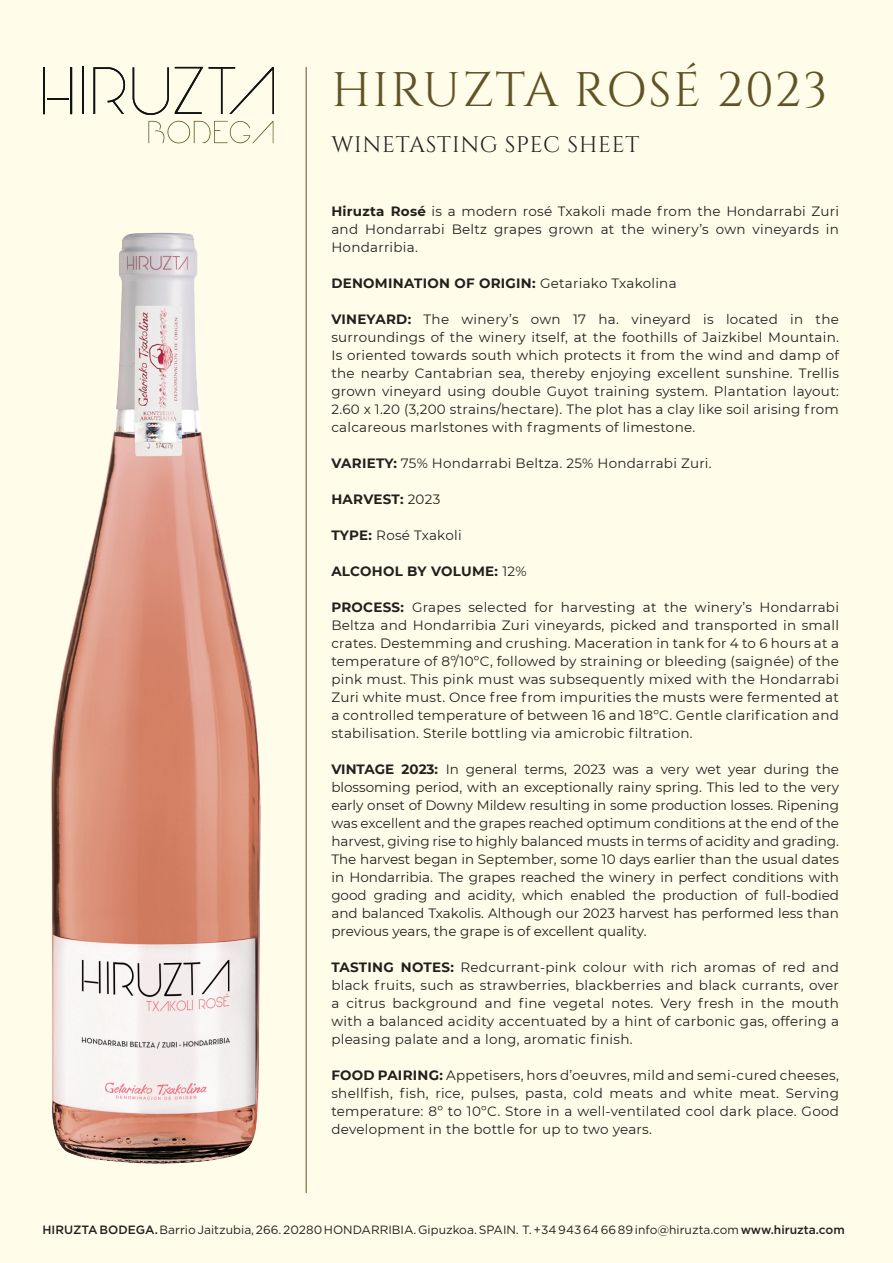
<style>
.page{position:relative;width:893px;height:1263px;background:#fffde9}
.page>*{position:absolute;margin:0;border:0;box-sizing:border-box;transform-origin:0 0}
.t1{font:48.45px "Cinzel";letter-spacing:.035em;color:#615325}
.t2{font:22.5px "Cinzel";letter-spacing:.035em;color:#231f20}
.t3{font:13.5px/18px "Montserrat";letter-spacing:.02em;color:#231f20;text-align:justify}
.t4{font:700 13.5px "Montserrat";letter-spacing:.02em;color:#231f20}
.t5{font:12px "Gotham";color:#231f20}
.s1{font-weight:700}
.s2{font-weight:400}
.s3{font-weight:500}
</style>
<div class="page">
<svg style="left:148px;top:121px;width:125px;height:22px"></svg>
<hr style="left:43px;top:67px;width:2px;height:47px;background:#101414">
<hr style="left:70px;top:67px;width:2px;height:47px;background:#101414">
<hr style="left:47px;top:98px;width:21px;height:2px;background:#101414">
<hr style="left:82px;top:67px;width:1px;height:47px;background:#101414">
<svg style="left:93px;top:67px;width:32px;height:47px"></svg>
<svg style="left:133px;top:67px;width:36px;height:48px"></svg>
<svg style="left:175px;top:67px;width:28px;height:47px"></svg>
<svg style="left:209px;top:67px;width:65px;height:47px"></svg>
<hr style="left:306px;top:67px;width:1px;height:1126px;background:#615325">
<img style="left:51px;top:232px;width:210px;height:932px">
<p class="t1" style="left:331px;top:61px;width:498px">HIRUZTA ROSÉ 2023</p>
<p class="t2" style="left:331px;top:131px;width:309px">WINETASTING SPEC SHEET</p>
<p class="t3" style="left:331px;top:202px;width:509px"><span class="s1">Hiruzta Rosé</span> is a modern rosé Txakoli made from the Hondarrabi Zuri and Hondarrabi Beltz grapes grown at the winery’s own vineyards in Hondarribia.</p>
<p class="t4" style="left:331px;top:273px;width:347px">DENOMINATION OF ORIGIN: <span class="s2">Getariako Txakolina</span></p>
<p class="t3" style="left:331px;top:310px;width:509px"><span class="s1">VINEYARD:</span> The winery’s own 17 ha. vineyard is located in the surroundings of the winery itself, at the foothills of Jaizkibel Mountain.<br>Is oriented towards south which protects it from the wind and damp of the nearby Cantabrian sea, thereby enjoying excellent sunshine. Trellis grown vineyard using double Guyot training system. Plantation layout:<br>2.60 x 1.20 (3,200 strains/hectare). The plot has a clay like soil arising from calcareous marlstones with fragments of limestone.</p>
<p class="t3" style="left:331px;top:454px;width:382px"><span class="s1">VARIETY:</span> 75% Hondarrabi Beltza. 25% Hondarrabi Zuri.</p>
<p class="t4" style="left:331px;top:489px;width:110px">HARVEST: <span class="s2">2023</span></p>
<p class="t3" style="left:331px;top:526px;width:132px"><span class="s1">TYPE:</span> Rosé Txakoli</p>
<p class="t4" style="left:331px;top:561px;width:197px">ALCOHOL BY VOLUME: <span class="s2">12%</span></p>
<p class="t3" style="left:331px;top:598px;width:509px"><span class="s1">PROCESS:</span> Grapes selected for harvesting at the winery’s Hondarrabi Beltza and Hondarribia Zuri vineyards, picked and transported in small crates. Destemming and crushing. Maceration in tank for 4 to 6 hours at a temperature of 8º/10ºC, followed by straining or bleeding (saignée) of the pink must. This pink must was subsequently mixed with the Hondarrabi Zuri white must. Once free from impurities the musts were fermented at a controlled temperature of between 16 and 18ºC. Gentle clarification and stabilisation. Sterile bottling via amicrobic filtration.</p>
<p class="t3" style="left:331px;top:760px;width:509px"><span class="s1">VINTAGE 2023:</span> In general terms, 2023 was a very wet year during the blossoming period, with an exceptionally rainy spring. This led to the very early onset of Downy Mildew resulting in some production losses. Ripening was excellent and the grapes reached optimum conditions at the end of the harvest, giving rise to highly balanced musts in terms of acidity and grading.<br>The harvest began in September, some 10 days earlier than the usual dates in Hondarribia. The grapes reached the winery in perfect conditions with good grading and acidity, which enabled the production of full-bodied and balanced Txakolis. Although our 2023 harvest has performed less than previous years, the grape is of excellent quality.</p>
<p class="t3" style="left:331px;top:958px;width:509px"><span class="s1">TASTING NOTES:</span> Redcurrant-pink colour with rich aromas of red and black fruits, such as strawberries, blackberries and black currants, over a citrus background and fine vegetal notes. Very fresh in the mouth with a balanced acidity accentuated by a hint of carbonic gas, offering a pleasing palate and a long, aromatic finish.</p>
<p class="t3" style="left:331px;top:1066px;width:509px"><span class="s1">FOOD PAIRING:</span> Appetisers, hors d’oeuvres, mild and semi-cured cheeses, shellfish, fish, rice, pulses, pasta, cold meats and white meat. Serving temperature: 8º to 10ºC. Store in a well-ventilated cool dark place. Good development in the bottle for up to two years.</p>
<p class="t5" style="left:43px;top:1223px;width:804px"><span class="s3">HIRUZTA BODEGA.</span> Barrio Jaitzubia, 266. 20280 HONDARRIBIA. Gipuzkoa. SPAIN. T. +34 943 64 66 89 info@hiruzta.com <span class="s3">www.hiruzta.com</span></p>
</div>
